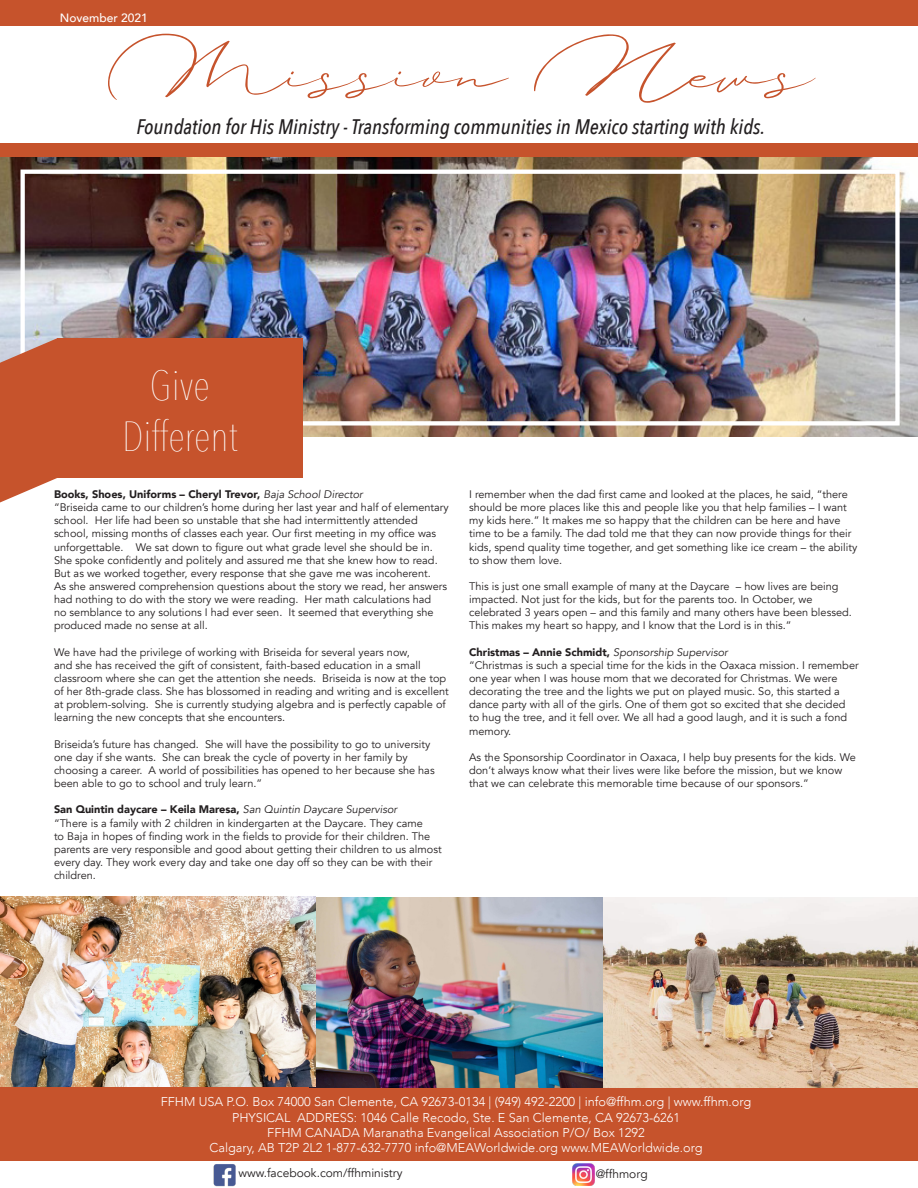
<style>
.page{position:relative;width:918px;height:1188px;background:#fff}
.page>*{position:absolute;margin:0;border:0;box-sizing:border-box;transform-origin:0 0}
.t1{font:69px "Herlyna";color:#c6532c}
.t2{font:200 42px/50.4px "Avenir Next Condensed";color:#fff;text-align:center}
.t3{font:italic 500 21px "Avenir Next Condensed";color:#231f20}
.t4{font:300 12.75px/15.3px "Avenir";color:#fff;text-align:center}
.t5{font:12px "Avenir";color:#231f20}
.t6{font:500 12px "Avenir";color:#fff}
.t7{font:10.95px/13.2px "Avenir";color:#231f20}
.s1{font-weight:900}
.s2{font-style:italic}
</style>
<div class="page">
<img style="left:0;top:157px;width:918px;height:280px">
<div style="left:0;top:0;width:918px;height:157px;background:#c6532c"></div>
<div style="left:0;top:27px;width:918px;height:116px;background:#fff"></div>
<div style="left:0;top:1086px;width:918px;height:75px;background:#c6532c"></div>
<img style="left:573px;top:1164px;width:21px;height:21px">
<img style="left:213px;top:1164px;width:23px;height:23px">
<img style="left:592px;top:898px;width:326px;height:190px">
<img style="left:315px;top:897px;width:288px;height:190px">
<img style="left:0;top:896px;width:315px;height:191px">
<div style="left:21px;top:170px;width:879px;height:256px;border:4px solid #fff"></div>
<div style="left:57px;top:338px;width:245px;height:140px;background:#c6532c"></div>
<svg style="left:0;top:330px;width:57px;height:173px;background:#ca6f50"></svg>
<p class="t6" style="left:60px;top:7px;width:90px">November 2021</p>
<h1 class="t1" style="left:108px;top:32px;width:709px">Mission News</h1>
<h3 class="t3" style="left:136px;top:114px;width:630px">Foundation for His Ministry - Transforming communities in Mexico starting with kids.</h3>
<h2 class="t2" style="left:122px;top:361px;width:117px">Give<br>Different</h2>
<p class="t7" style="left:54px;top:488px;width:396px"><span class="s1">Books, Shoes, Uniforms – Cheryl Trevor,</span> <span class="s2">Baja School Director<br></span>“Briseida came to our children’s home during her last year and half of elementary school. Her life had been so unstable that she had intermittently attended school, missing months of classes each year. Our first meeting in my office was unforgettable. We sat down to figure out what grade level she should be in.<br>She spoke confidently and politely and assured me that she knew how to read.<br>But as we worked together, every response that she gave me was incoherent.<br>As she answered comprehension questions about the story we read, her answers had nothing to do with the story we were reading. Her math calculations had<br>no semblance to any solutions I had ever seen. It seemed that everything she produced made no sense at all.</p>
<p class="t7" style="left:54px;top:646px;width:396px">We have had the privilege of working with Briseida for several years now,<br>and she has received the gift of consistent, faith-based education in a small classroom where she can get the attention she needs. Briseida is now at the top of her 8th-grade class. She has blossomed in reading and writing and is excellent at problem-solving. She is currently studying algebra and is perfectly capable of learning the new concepts that she encounters.</p>
<p class="t7" style="left:54px;top:738px;width:382px">Briseida’s future has changed. She will have the possibility to go to university one day if she wants. She can break the cycle of poverty in her family by choosing a career. A world of possibilities has opened to her because she has been able to go to school and truly learn.”</p>
<p class="t7" style="left:54px;top:803px;width:389px"><span class="s1">San Quintin daycare – Keila Maresa,</span> <span class="s2">San Quintin Daycare Supervisor<br></span>“There is a family with 2 children in kindergarten at the Daycare. They came<br>to Baja in hopes of finding work in the fields to provide for their children. The parents are very responsible and good about getting their children to us almost every day. They work every day and take one day off so they can be with their children.</p>
<p class="t7" style="left:469px;top:488px;width:390px">I remember when the dad first came and looked at the places, he said, “there should be more places like this and people like you that help families – I want my kids here.” It makes me so happy that the children can be here and have time to be a family. The dad told me that they can now provide things for their kids, spend quality time together, and get something like ice cream – the ability to show them love.</p>
<p class="t7" style="left:469px;top:580px;width:384px">This is just one small example of many at the Daycare – how lives are being impacted. Not just for the kids, but for the parents too. In October, we celebrated 3 years open – and this family and many others have been blessed.<br>This makes my heart so happy, and I know that the Lord is in this.”</p>
<p class="t7" style="left:469px;top:646px;width:391px"><span class="s1">Christmas – Annie Schmidt,</span> <span class="s2">Sponsorship Supervisor<br></span>“Christmas is such a special time for the kids in the Oaxaca mission. I remember one year when I was house mom that we decorated for Christmas. We were decorating the tree and the lights we put on played music. So, this started a dance party with all of the girls. One of them got so excited that she decided<br>to hug the tree, and it fell over. We all had a good laugh, and it is such a fond memory.</p>
<p class="t7" style="left:469px;top:751px;width:388px">As the Sponsorship Coordinator in Oaxaca, I help buy presents for the kids. We don’t always know what their lives were like before the mission, but we know that we can celebrate this memorable time because of our sponsors.”</p>
<p class="t4" style="left:161px;top:1094px;width:592px">FFHM USA P.O. Box 74000 San Clemente, CA 92673-0134 | (949) 492-2200 | info@ffhm.org | www.ffhm.org PHYSICAL ADDRESS: 1046 Calle Recodo, Ste. E San Clemente, CA 92673-6261<br>FFHM CANADA Maranatha Evangelical Association P/O/ Box 1292<br>Calgary, AB T2P 2L2 1-877-632-7770 info@MEAWorldwide.org www.MEAWorldwide.org</p>
<p class="t5" style="left:238px;top:1166px;width:166px">www.facebook.com/ffhministry</p>
<p class="t5" style="left:596px;top:1167px;width:54px">@ffhmorg</p>
</div>
